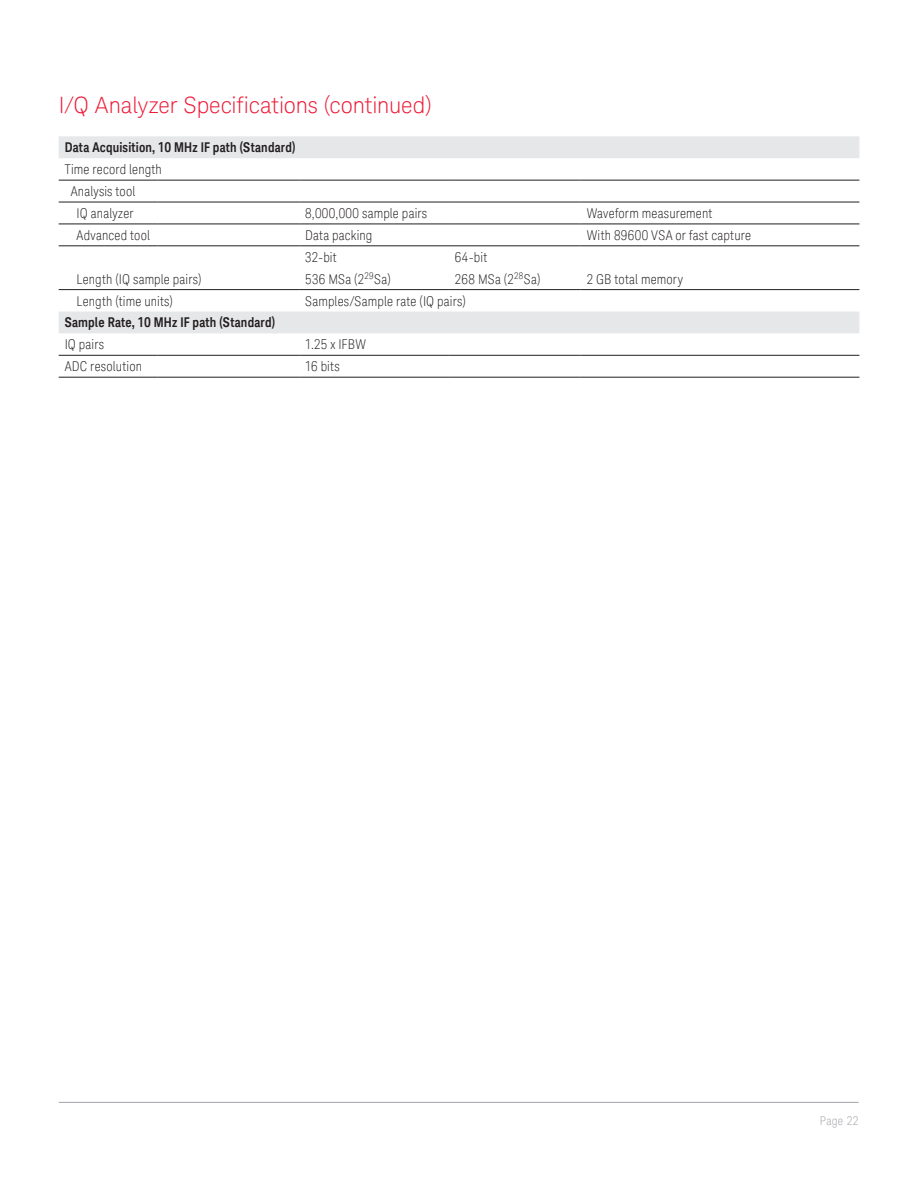
<style>
.page{position:relative;width:918px;height:1188px;background:#fff}
.page>*{position:absolute;margin:0;border:0;box-sizing:border-box;transform-origin:0 0}
.t1{font:300 22.5px "Keysight Sans";letter-spacing:-.005em;color:#ed1a36}
.t2{font:300 condensed 13.5px "Keysight Sans";letter-spacing:.015em;color:#231f20}
.t3{font:700 13.5px "Keysight Sans Condensed";letter-spacing:.015em;color:#231f20}
.t4{font:300 condensed 12px "Keysight Sans";letter-spacing:.03em;color:#a4a1a9}
</style>
<div class="page">
<hr style="left:59px;top:1102px;width:800px;height:1px;background:#a4a1a9">
<svg style="left:59px;top:136px;width:800px;height:197px"></svg>
<hr style="left:59px;top:377px;width:99px;height:1px;background:#231f20">
<hr style="left:158px;top:377px;width:141px;height:1px;background:#231f20">
<hr style="left:299px;top:377px;width:150px;height:1px;background:#231f20">
<hr style="left:449px;top:377px;width:132px;height:1px;background:#231f20">
<hr style="left:581px;top:377px;width:278px;height:1px;background:#231f20">
<hr style="left:59px;top:180px;width:99px;height:1px;background:#231f20">
<hr style="left:158px;top:180px;width:141px;height:1px;background:#231f20">
<hr style="left:299px;top:180px;width:150px;height:1px;background:#231f20">
<hr style="left:449px;top:180px;width:132px;height:1px;background:#231f20">
<hr style="left:581px;top:180px;width:278px;height:1px;background:#231f20">
<hr style="left:59px;top:202px;width:99px;height:1px;background:#231f20">
<hr style="left:158px;top:202px;width:141px;height:1px;background:#231f20">
<hr style="left:299px;top:202px;width:150px;height:1px;background:#231f20">
<hr style="left:449px;top:202px;width:132px;height:1px;background:#231f20">
<hr style="left:581px;top:202px;width:278px;height:1px;background:#231f20">
<hr style="left:59px;top:224px;width:99px;height:1px;background:#231f20">
<hr style="left:158px;top:224px;width:141px;height:1px;background:#231f20">
<hr style="left:299px;top:224px;width:150px;height:1px;background:#231f20">
<hr style="left:449px;top:224px;width:132px;height:1px;background:#231f20">
<hr style="left:581px;top:224px;width:278px;height:1px;background:#231f20">
<hr style="left:59px;top:245px;width:99px;height:1px;background:#231f20">
<hr style="left:158px;top:245px;width:141px;height:1px;background:#231f20">
<hr style="left:299px;top:245px;width:150px;height:1px;background:#231f20">
<hr style="left:449px;top:245px;width:132px;height:1px;background:#231f20">
<hr style="left:581px;top:245px;width:278px;height:1px;background:#231f20">
<hr style="left:59px;top:289px;width:99px;height:1px;background:#231f20">
<hr style="left:158px;top:289px;width:141px;height:1px;background:#231f20">
<hr style="left:299px;top:289px;width:150px;height:1px;background:#231f20">
<hr style="left:449px;top:289px;width:132px;height:1px;background:#231f20">
<hr style="left:581px;top:289px;width:278px;height:1px;background:#231f20">
<hr style="left:59px;top:355px;width:99px;height:1px;background:#231f20">
<hr style="left:158px;top:355px;width:141px;height:1px;background:#231f20">
<hr style="left:299px;top:355px;width:150px;height:1px;background:#231f20">
<hr style="left:449px;top:355px;width:132px;height:1px;background:#231f20">
<hr style="left:581px;top:355px;width:278px;height:1px;background:#231f20">
<h1 class="t1" style="left:59px;top:92px;width:375px">I/Q Analyzer Specifications (continued)</h1>
<p class="t3" style="left:65px;top:139px;width:232px">Data Acquisition, 10 MHz IF path (Standard)</p>
<p class="t2" style="left:65px;top:161px;width:99px">Time record length</p>
<p class="t2" style="left:71px;top:183px;width:66px">Analysis tool</p>
<p class="t2" style="left:77px;top:205px;width:58px">IQ analyzer</p>
<p class="t2" style="left:305px;top:205px;width:124px">8,000,000 sample pairs</p>
<p class="t2" style="left:587px;top:205px;width:127px">Waveform measurement</p>
<p class="t2" style="left:77px;top:227px;width:75px">Advanced tool</p>
<p class="t2" style="left:305px;top:227px;width:69px">Data packing</p>
<p class="t2" style="left:587px;top:227px;width:166px">With 89600 VSA or fast capture</p>
<p class="t2" style="left:305px;top:249px;width:33px">32-bit</p>
<p class="t2" style="left:455px;top:249px;width:34px">64-bit</p>
<p class="t2" style="left:77px;top:271px;width:126px">Length (IQ sample pairs)</p>
<p class="t2" style="left:305px;top:271px;width:87px">536 MSa (2<sup>29</sup>Sa)</p>
<p class="t2" style="left:455px;top:271px;width:87px">268 MSa (2<sup>28</sup>Sa)</p>
<p class="t2" style="left:587px;top:271px;width:98px">2 GB total memory</p>
<p class="t2" style="left:77px;top:293px;width:98px">Length (time units)</p>
<p class="t2" style="left:305px;top:293px;width:162px">Samples/Sample rate (IQ pairs)</p>
<p class="t3" style="left:65px;top:314px;width:212px">Sample Rate, 10 MHz IF path (Standard)</p>
<p class="t2" style="left:65px;top:337px;width:41px">IQ pairs</p>
<p class="t2" style="left:305px;top:337px;width:62px">1.25 x IFBW</p>
<p class="t2" style="left:65px;top:358px;width:79px">ADC resolution</p>
<p class="t2" style="left:305px;top:358px;width:36px">16 bits</p>
<p class="t4" style="left:820px;top:1113px;width:40px">Page 22</p>
</div>
